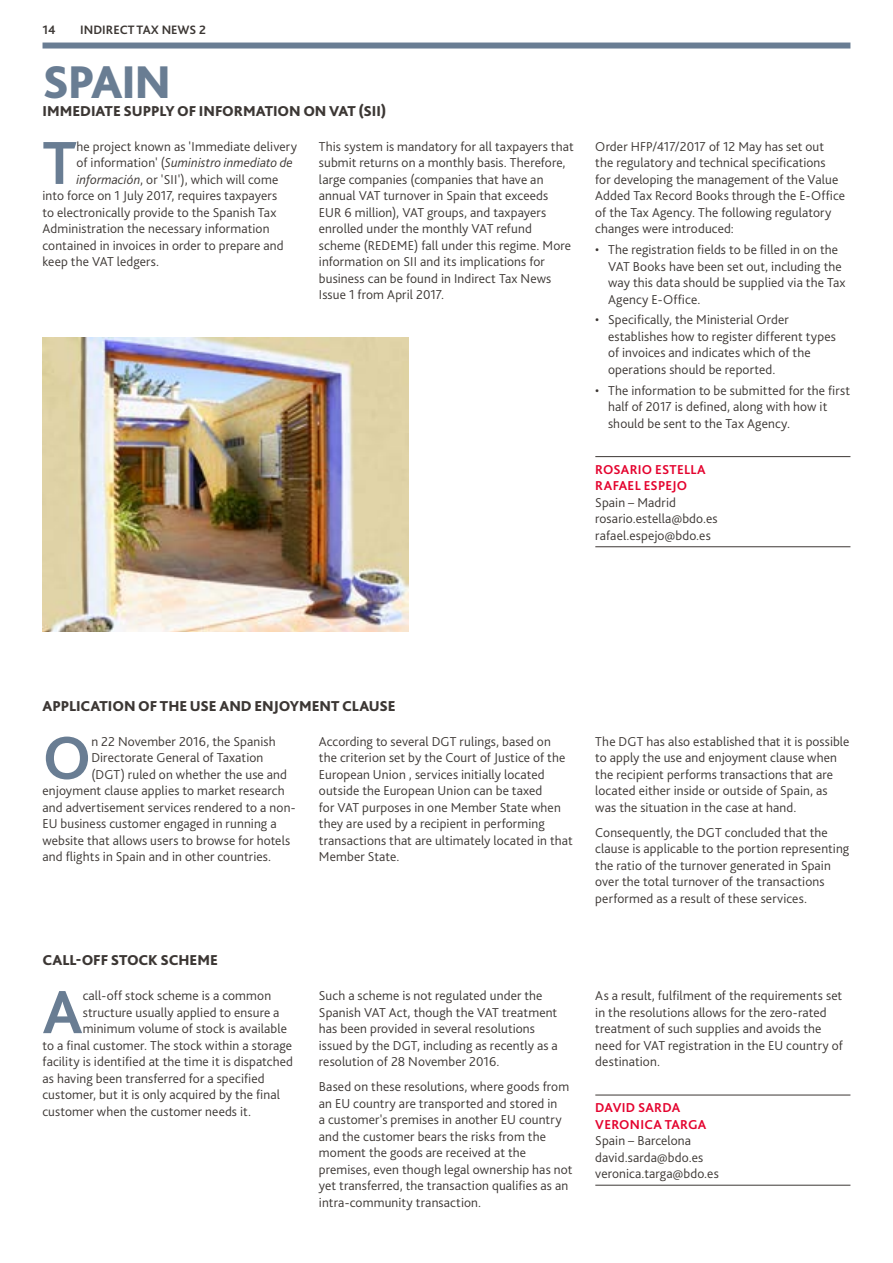
<style>
.page{position:relative;width:893px;height:1263px;background:#fff}
.page>*{position:absolute;margin:0;border:0;box-sizing:border-box;transform-origin:0 0}
.t1{font:700 63.6px "Bliss Pro";color:#697d93}
.t2{font:800 48px "Bliss Pro";letter-spacing:-.025em;color:#697d93}
.t3{font:800 15px "Bliss Pro";letter-spacing:-.005em;color:#3c3734}
.t4{font:300 13.5px/16.5px "Bliss Pro";letter-spacing:.01em;color:#3c3734}
.t5{font:700 13.5px/16.5px "Bliss Pro";letter-spacing:.02em;color:#e4032e}
.t6{font:italic 300 13.5px "Bliss Pro";letter-spacing:.01em;color:#3c3734}
.t7{font:700 12.75px "Bliss Pro";color:#3c3734}
.s1{font-style:normal}
.s2{font-style:italic}
</style>
<div class="page">
<hr style="left:595px;top:1095px;width:255px;height:1px;background:#3c3734">
<hr style="left:595px;top:1185px;width:255px;height:1px;background:#3c3734">
<div style="left:43px;top:43px;width:807px;height:6px;background:#697d93"></div>
<hr style="left:595px;top:456px;width:255px;height:1px;background:#3c3734">
<hr style="left:595px;top:546px;width:255px;height:1px;background:#3c3734">
<img style="left:43px;top:337px;width:366px;height:294px">
<p class="t7" style="left:43px;top:22px;width:15px">14</p>
<p class="t7" style="left:80px;top:22px;width:127px">INDIRECT TAX NEWS 2</p>
<h2 class="t2" style="left:43px;top:52px;width:130px">SPAIN</h2>
<p class="t3" style="left:43px;top:102px;width:345px">IMMEDIATE SUPPLY OF INFORMATION ON VAT (SII)</p>
<h1 class="t1" style="left:43px;top:123px;width:36px">T</h1>
<p class="t4" style="left:77px;top:138px;width:222px">he project known as 'Immediate delivery</p>
<p class="t4" style="left:319px;top:138px;width:256px">This system is mandatory for all taxpayers that submit returns on a monthly basis. Therefore, large companies (companies that have an annual VAT turnover in Spain that exceeds EUR 6 million), VAT groups, and taxpayers enrolled under the monthly VAT refund scheme (REDEME) fall under this regime. More information on SII and its implications for business can be found in Indirect Tax News Issue 1 from April 2017.</p>
<p class="t4" style="left:595px;top:138px;width:251px">Order HFP/417/2017 of 12 May has set out the regulatory and technical specifications<br>for developing the management of the Value Added Tax Record Books through the E-Office of the Tax Agency. The following regulatory changes were introduced:</p>
<p class="t6" style="left:77px;top:155px;width:218px"><span class="s1">of information' (</span>Suministro inmediato de</p>
<p class="t4" style="left:77px;top:171px;width:203px"><span class="s2">información</span>, or 'SII'), which will come</p>
<p class="t4" style="left:43px;top:187px;width:236px">into force on 1 July 2017, requires taxpayers</p>
<p class="t4" style="left:43px;top:204px;width:235px">to electronically provide to the Spanish Tax</p>
<p class="t4" style="left:43px;top:220px;width:228px">Administration the necessary information</p>
<p class="t4" style="left:43px;top:237px;width:243px">contained in invoices in order to prepare and</p>
<p class="t4" style="left:43px;top:253px;width:118px">keep the VAT ledgers.</p>
<p class="t4" style="left:608px;top:241px;width:239px;text-indent:-13px">• The registration fields to be filled in on the VAT Books have been set out, including the way this data should be supplied via the Tax Agency E-Office.</p>
<p class="t4" style="left:608px;top:311px;width:229px;text-indent:-13px">• Specifically, the Ministerial Order establishes how to register different types of invoices and indicates which of the operations should be reported.</p>
<p class="t4" style="left:608px;top:382px;width:243px;text-indent:-13px">• The information to be submitted for the first half of 2017 is defined, along with how it should be sent to the Tax Agency.</p>
<p class="t5" style="left:595px;top:461px;width:112px">ROSARIO ESTELLA<br>RAFAEL ESPEJO</p>
<p class="t4" style="left:595px;top:494px;width:124px">Spain – Madrid rosario.estella@bdo.es rafael.espejo@bdo.es</p>
<p class="t3" style="left:43px;top:697px;width:355px">APPLICATION OF THE USE AND ENJOYMENT CLAUSE</p>
<h1 class="t1" style="left:43px;top:718px;width:50px">O</h1>
<p class="t4" style="left:91px;top:733px;width:186px">n 22 November 2016, the Spanish</p>
<p class="t4" style="left:319px;top:733px;width:255px">According to several DGT rulings, based on<br>the criterion set by the Court of Justice of the European Union , services initially located outside the European Union can be taxed<br>for VAT purposes in one Member State when they are used by a recipient in performing transactions that are ultimately located in that Member State.</p>
<p class="t4" style="left:595px;top:733px;width:256px">The DGT has also established that it is possible to apply the use and enjoyment clause when the recipient performs transactions that are located either inside or outside of Spain, as was the situation in the case at hand.</p>
<p class="t4" style="left:91px;top:749px;width:173px">Directorate General of Taxation</p>
<p class="t4" style="left:91px;top:766px;width:197px">(DGT) ruled on whether the use and</p>
<p class="t4" style="left:43px;top:782px;width:244px">enjoyment clause applies to market research</p>
<p class="t4" style="left:43px;top:799px;width:255px">and advertisement services rendered to a non-</p>
<p class="t4" style="left:43px;top:815px;width:236px">EU business customer engaged in running a</p>
<p class="t4" style="left:43px;top:832px;width:249px">website that allows users to browse for hotels</p>
<p class="t4" style="left:43px;top:848px;width:230px">and flights in Spain and in other countries.</p>
<p class="t4" style="left:595px;top:824px;width:256px">Consequently, the DGT concluded that the clause is applicable to the portion representing the ratio of the turnover generated in Spain over the total turnover of the transactions performed as a result of these services.</p>
<p class="t3" style="left:43px;top:951px;width:177px">CALL-OFF STOCK SCHEME</p>
<h1 class="t1" style="left:43px;top:972px;width:42px">A</h1>
<p class="t4" style="left:83px;top:987px;width:190px">call-off stock scheme is a common</p>
<p class="t4" style="left:83px;top:1003px;width:198px">structure usually applied to ensure a</p>
<p class="t4" style="left:83px;top:1020px;width:206px">minimum volume of stock is available</p>
<p class="t4" style="left:43px;top:1036px;width:251px">to a final customer. The stock within a storage</p>
<p class="t4" style="left:43px;top:1053px;width:252px">facility is identified at the time it is dispatched</p>
<p class="t4" style="left:43px;top:1069px;width:224px">as having been transferred for a specified</p>
<p class="t4" style="left:43px;top:1086px;width:239px">customer, but it is only acquired by the final</p>
<p class="t4" style="left:43px;top:1102px;width:210px">customer when the customer needs it.</p>
<p class="t4" style="left:319px;top:987px;width:240px">Such a scheme is not regulated under the Spanish VAT Act, though the VAT treatment has been provided in several resolutions issued by the DGT, including as recently as a resolution of 28 November 2016.</p>
<p class="t4" style="left:319px;top:1078px;width:255px">Based on these resolutions, where goods from an EU country are transported and stored in<br>a customer's premises in another EU country and the customer bears the risks from the moment the goods are received at the premises, even though legal ownership has not yet transferred, the transaction qualifies as an intra-community transaction.</p>
<p class="t4" style="left:595px;top:987px;width:249px">As a result, fulfilment of the requirements set in the resolutions allows for the zero-rated treatment of such supplies and avoids the need for VAT registration in the EU country of destination.</p>
<p class="t5" style="left:595px;top:1099px;width:113px">DAVID SARDA<br>VERONICA TARGA</p>
<p class="t4" style="left:595px;top:1132px;width:125px">Spain – Barcelona david.sarda@bdo.es veronica.targa@bdo.es</p>
</div>
